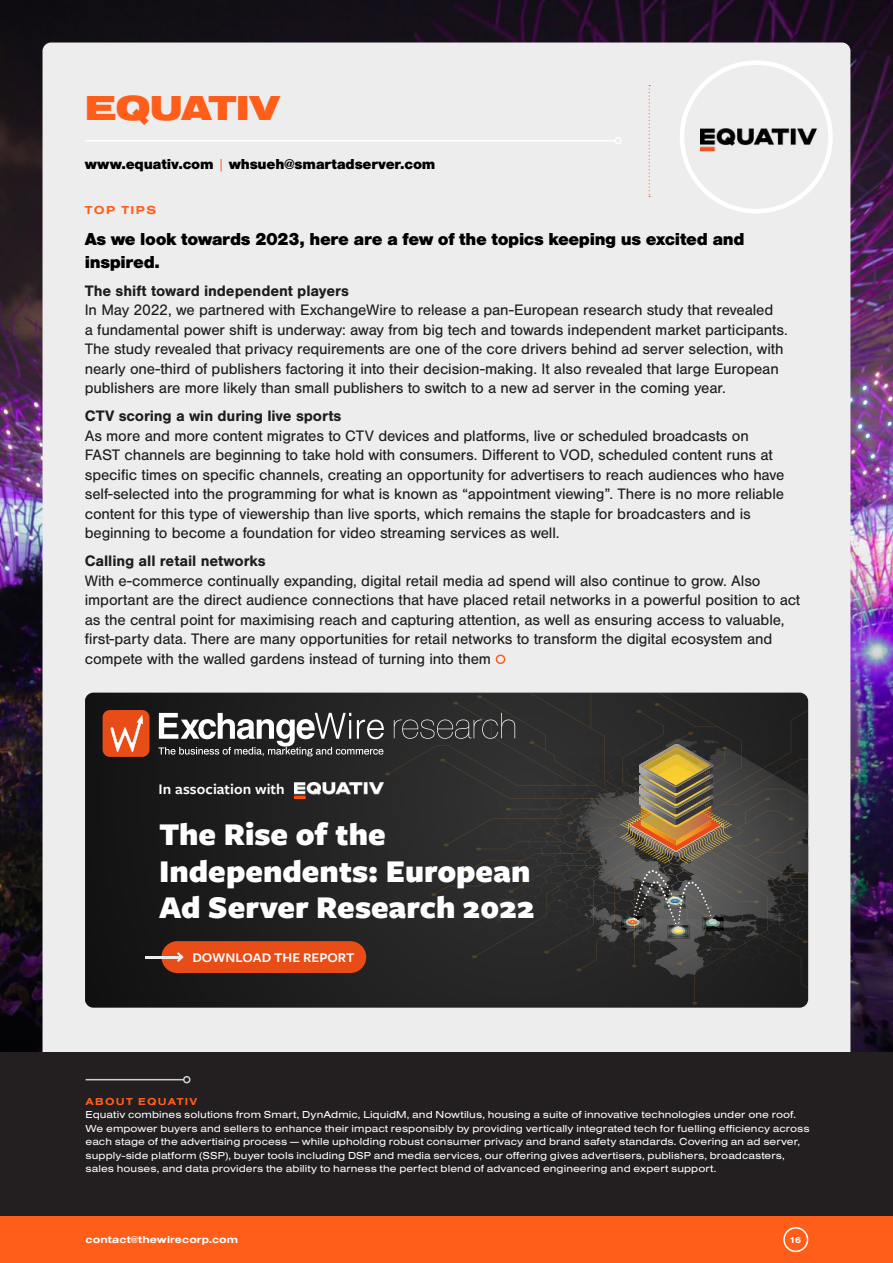
<style>
.page{position:relative;width:893px;height:1263px;background:#fff}
.page>*{position:absolute;margin:0;border:0;box-sizing:border-box;transform-origin:0 0}
.t1{font:900 36px "Nimbus San Ext";letter-spacing:-.035em;color:#ff5e1a}
.t2{font:900 32.85px/36.6px "Freight Sans Pro";color:#fff}
.t3{font:900 18px/22.5px "Nimbus San";letter-spacing:-.02em;color:#000}
.t4{font:15.75px/19.5px "Nimbus San";letter-spacing:-.01em;color:#1d1d1b}
.t5{font:700 15.75px "Nimbus San";letter-spacing:-.01em;color:#1d1d1b}
.t6{font:600 15.15px "Freight Sans Pro";letter-spacing:.005em;color:#fff;scale:1.04 1}
.t7{font:900 15px "Nimbus San";letter-spacing:-.015em;color:#000}
.t8{font:600 13.8px "Freight Sans Pro";letter-spacing:-.005em;color:#fff;scale:1.04 1}
.t9{font:700 12px "Nimbus San Ext";letter-spacing:.12em;color:#ff5e1a}
.t10{font:10.5px/13.5px "Nimbus San Ext";letter-spacing:.005em;color:#fff}
.t11{font:700 10.5px "Nimbus San Ext";letter-spacing:.005em;color:#fff}
.t12{font:700 10.5px "Nimbus San Ext";letter-spacing:.125em;color:#ff5e1a}
.t13{font:700 9px "Nimbus San Ext";color:#fff}
.s1{font-weight:300;color:#ff5e1a}
.s2{color:#ff5e1a}
</style>
<div class="page">
<img style="left:0;top:0;width:893px;height:531px">
<img style="left:0;top:531px;width:893px;height:522px">
<div style="left:43px;top:43px;width:807px;height:1010px;background:#ededed"></div>
<div style="left:0;top:1053px;width:893px;height:210px;background:#231f20"></div>
<hr style="left:86px;top:1079px;width:98px;height:1px;background:#d0d0d0">
<div style="left:183px;top:1076px;width:8px;height:7px;border:2px solid #d0d0d0;border-radius:50%"></div>
<div style="left:0;top:1216px;width:893px;height:47px;background:#ff5e1a"></div>
<div style="left:783px;top:1227px;width:25px;height:25px;border:2px solid #fff;border-radius:50%"></div>
<svg style="left:649px;top:85px;width:1px;height:112px"></svg>
<hr style="left:85px;top:140px;width:530px;height:1px;background:#fff">
<div style="left:614px;top:137px;width:8px;height:7px;border:2px solid #fff;border-radius:50%"></div>
<div style="left:85px;top:693px;width:140px;height:315px;background:#141414"></div>
<hr style="left:146px;top:956px;width:36px;height:2px;background:#ededed">
<div style="left:103px;top:710px;width:46px;height:47px;background:#e84d17;border-radius:7px"></div>
<svg style="left:110px;top:715px;width:33px;height:37px"></svg>
<svg style="left:158px;top:693px;width:650px;height:312px;background:#3a3430"></svg>
<img style="left:701px;top:129px;width:117px;height:22px">
<div style="left:680px;top:60px;width:153px;height:153px;border:4px solid #fff;border-radius:50%"></div>
<h1 class="t1" style="left:85px;top:87px;width:197px">EQUATIV</h1>
<p class="t7" style="left:85px;top:155px;width:352px">www.equativ.com <span class="s1">|</span> whsueh@smartadserver.com</p>
<p class="t9" style="left:85px;top:202px;width:73px">TOP TIPS</p>
<p class="t3" style="left:85px;top:228px;width:661px">As we look towards 2023, here are a few of the topics keeping us excited and inspired.</p>
<p class="t5" style="left:85px;top:281px;width:266px">The shift toward independent players</p>
<p class="t4" style="left:85px;top:300px;width:704px">In May 2022, we partnered with ExchangeWire to release a pan-European research study that revealed<br>a fundamental power shift is underway: away from big tech and towards independent market participants.<br>The study revealed that privacy requirements are one of the core drivers behind ad server selection, with nearly one-third of publishers factoring it into their decision-making. It also revealed that large European publishers are more likely than small publishers to switch to a new ad server in the coming year.</p>
<p class="t5" style="left:85px;top:407px;width:258px">CTV scoring a win during live sports</p>
<p class="t4" style="left:85px;top:426px;width:701px">As more and more content migrates to CTV devices and platforms, live or scheduled broadcasts on FAST channels are beginning to take hold with consumers. Different to VOD, scheduled content runs at specific times on specific channels, creating an opportunity for advertisers to reach audiences who have self-selected into the programming for what is known as “appointment viewing”. There is no more reliable content for this type of viewership than live sports, which remains the staple for broadcasters and is beginning to become a foundation for video streaming services as well.</p>
<p class="t5" style="left:85px;top:552px;width:183px">Calling all retail networks</p>
<p class="t4" style="left:85px;top:571px;width:717px">With e-commerce continually expanding, digital retail media ad spend will also continue to grow. Also important are the direct audience connections that have placed retail networks in a powerful position to act as the central point for maximising reach and capturing attention, as well as ensuring access to valuable, first-party data. There are many opportunities for retail networks to transform the digital ecosystem and compete with the walled gardens instead of turning into them <span class="s2">▯</span></p>
<p class="t6" style="left:159px;top:779px;width:123px">In association with</p>
<h2 class="t2" style="left:159px;top:815px;width:377px">The Rise of the<br>Independents: European<br>Ad Server Research 2022</h2>
<p class="t8" style="left:192px;top:948px;width:157px">DOWNLOAD THE REPORT</p>
<p class="t12" style="left:86px;top:1094px;width:113px">ABOUT EQUATIV</p>
<p class="t10" style="left:86px;top:1107px;width:726px">Equativ combines solutions from Smart, DynAdmic, LiquidM, and Nowtilus, housing a suite of innovative technologies under one roof.<br>We empower buyers and sellers to enhance their impact responsibly by providing vertically integrated tech for fuelling efficiency across each stage of the advertising process — while upholding robust consumer privacy and brand safety standards. Covering an ad server, supply-side platform (SSP), buyer tools including DSP and media services, our offering gives advertisers, publishers, broadcasters, sales houses, and data providers the ability to harness the perfect blend of advanced engineering and expert support.</p>
<p class="t11" style="left:86px;top:1232px;width:154px">contact@thewirecorp.com</p>
<p class="t13" style="left:790px;top:1233px;width:13px">16</p>
</div>
